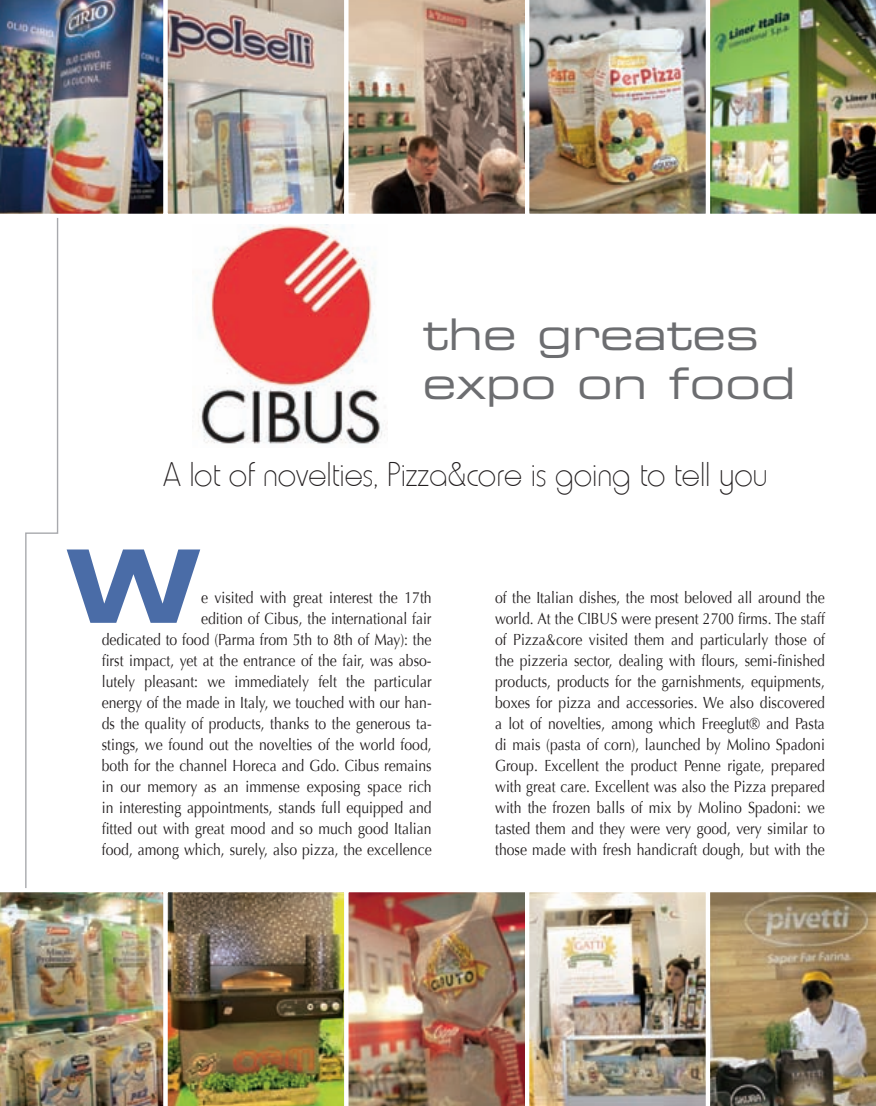
<style>
.page{position:relative;width:876px;height:1106px;background:#fff}
.page>*{position:absolute;margin:0;border:0;box-sizing:border-box;transform-origin:0 0}
.t1{font:101.4px "Eurostile Bold Extended Two";color:#4a6ca7}
.t2{font:43.5px/48.3px "Eurostile Extended Two";color:#6c6d70}
.t3{font:100 35.1px "Hammer";color:#231f20}
.t4{font:16.2px/21px "Optima";color:#231f20;text-align:right;scale:.87 1}
</style>
<div class="page">
<img style="left:168px;top:0;width:176px;height:214px">
<img style="left:344px;top:0;width:181px;height:214px">
<img style="left:529px;top:0;width:177px;height:214px">
<img style="left:710px;top:0;width:166px;height:214px">
<img style="left:0;top:0;width:168px;height:1106px">
<img style="left:164px;top:888px;width:180px;height:218px">
<img style="left:344px;top:892px;width:181px;height:214px">
<img style="left:529px;top:892px;width:177px;height:214px">
<img style="left:710px;top:892px;width:166px;height:214px">
<img style="left:198px;top:225px;width:187px;height:219px">
<h2 class="t2" style="left:423px;top:314px;width:374px">the greates expo on food</h2>
<h3 class="t3" style="left:163px;top:455px;width:606px">A lot of novelties, Pizza&amp;core is going to tell you</h3>
<h1 class="t1" style="left:66px;top:549px;width:137px">W</h1>
<p class="t4" style="left:102px;top:587px;width:381px">e visited with great interest the 17th<br>edition of Cibus, the international fair<br>dedicated to food (Parma from 5th to 8th of May): the first impact, yet at the entrance of the fair, was abso&shy;lutely pleasant: we immediately felt the particular energy of the made in Italy, we touched with our han&shy;ds the quality of products, thanks to the generous ta&shy;stings, we found out the novelties of the world food, both for the channel Horeca and Gdo. Cibus remains in our memory as an immense exposing space rich in interesting appointments, stands full equipped and fitted out with great mood and so much good Italian food, among which, surely, also pizza, the excellence</p>
<p class="t4" style="left:495px;top:587px;width:381px;text-align:justify">of the Italian dishes, the most beloved all around the world. At the CIBUS were present 2700 firms. The staff of Pizza&amp;core visited them and particularly those of the pizzeria sector, dealing with flours, semi-finished products, products for the garnishments, equipments, boxes for pizza and accessories. We also discovered a lot of novelties, among which Freeglut® and Pasta di mais (pasta of corn), launched by Molino Spadoni Group. Excellent the product Penne rigate, prepared with great care. Excellent was also the Pizza prepared with the frozen balls of mix by Molino Spadoni: we tasted them and they were very good, very similar to those made with fresh handicraft dough, but with the</p>
</div>
